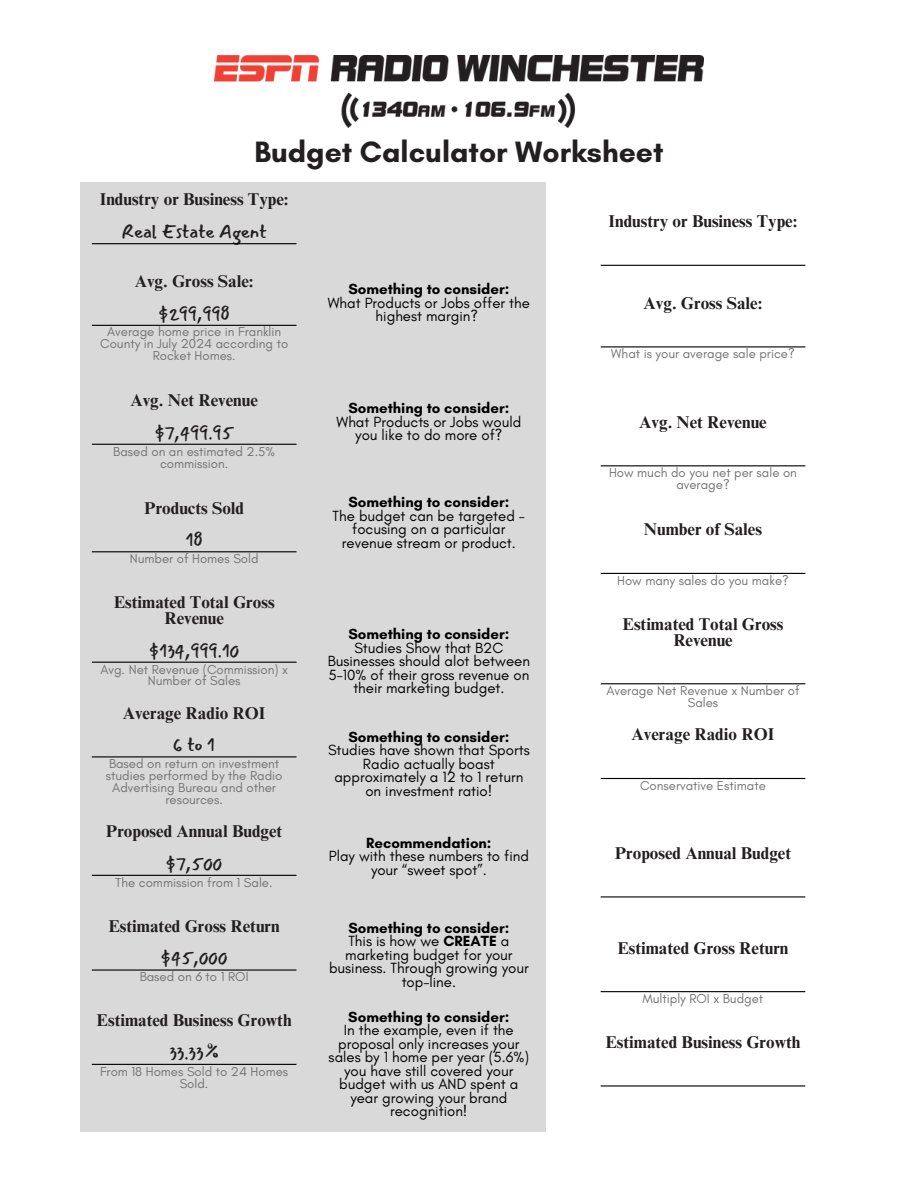
<style>
.page{position:relative;width:918px;height:1188px;background:#fff}
.page>*{position:absolute;margin:0;border:0;box-sizing:border-box;transform-origin:0 0}
.t1{font:700 30px "Glacial Indifference";color:#231f20}
.t2{font:18.45px "Mansalva";color:#231f20}
.t3{font:700 17.1px/15.8px "Times NRMT Pro";color:#231f20;text-align:center}
.t4{font:15px/13.5px "Glacial Indifference";color:#000;text-align:center}
.t5{font:13.2px/11.9px "Glacial Indifference";color:#737373;text-align:center}
.s1{font-weight:700}
</style>
<div class="page">
<img style="left:215px;top:56px;width:488px;height:72px">
<div style="left:80px;top:182px;width:466px;height:950px;background:#d9d9d9"></div>
<hr style="left:92px;top:243px;width:205px;height:1px;background:#000">
<hr style="left:92px;top:325px;width:205px;height:1px;background:#000">
<hr style="left:92px;top:444px;width:205px;height:1px;background:#000">
<hr style="left:92px;top:551px;width:205px;height:1px;background:#000">
<hr style="left:92px;top:662px;width:205px;height:1px;background:#000">
<hr style="left:92px;top:756px;width:205px;height:1px;background:#000">
<hr style="left:92px;top:875px;width:204px;height:1px;background:#000">
<hr style="left:92px;top:969px;width:204px;height:2px;background:#000">
<hr style="left:92px;top:1064px;width:204px;height:1px;background:#000">
<hr style="left:601px;top:265px;width:204px;height:1px;background:#000">
<hr style="left:601px;top:346px;width:204px;height:1px;background:#000">
<hr style="left:601px;top:465px;width:204px;height:1px;background:#000">
<hr style="left:601px;top:573px;width:204px;height:1px;background:#000">
<hr style="left:601px;top:683px;width:204px;height:1px;background:#000">
<hr style="left:601px;top:778px;width:204px;height:1px;background:#000">
<hr style="left:601px;top:896px;width:204px;height:1px;background:#000">
<hr style="left:601px;top:991px;width:204px;height:1px;background:#000">
<hr style="left:601px;top:1085px;width:204px;height:2px;background:#000">
<p class="t1" style="left:255px;top:134px;width:411px">Budget Calculator Worksheet</p>
<h4 class="t3" style="left:100px;top:194px;width:190px">Industry or Business Type:</h4>
<h1 class="t2" style="left:122px;top:222px;width:147px">Real Estate Agent</h1>
<h2 class="t3" style="left:135px;top:275px;width:120px">Avg. Gross Sale:</h2>
<p class="t5" style="left:100px;top:326px;width:190px">Average home price in Franklin<br>County in July 2024 according to<br>Rocket Homes.</p>
<p class="t3" style="left:131px;top:395px;width:129px">Avg. Net Revenue</p>
<h4 class="t5" style="left:113px;top:445px;width:163px">Based on an estimated 2.5% commission.</h4>
<h2 class="t3" style="left:144px;top:502px;width:101px">Products Sold</h2>
<h3 class="t5" style="left:130px;top:553px;width:130px">Number of Homes Sold</h3>
<p class="t3" style="left:114px;top:597px;width:162px">Estimated Total Gross<br>Revenue</p>
<h2 class="t5" style="left:100px;top:663px;width:189px">Avg. Net Revenue (Commission) x<br>Number of Sales</h2>
<h3 class="t3" style="left:123px;top:707px;width:144px">Average Radio ROI</h3>
<p class="t5" style="left:106px;top:758px;width:178px">Based on return on investment studies performed by the Radio<br>Advertising Bureau and other resources.</p>
<h4 class="t3" style="left:106px;top:826px;width:178px">Proposed Annual Budget</h4>
<h4 class="t5" style="left:116px;top:876px;width:158px">The commission from 1 Sale.</h4>
<h2 class="t3" style="left:109px;top:920px;width:173px">Estimated Gross Return</h2>
<h3 class="t5" style="left:140px;top:971px;width:110px">Based on 6 to 1 ROI</h3>
<p class="t3" style="left:97px;top:1015px;width:196px">Estimated Business Growth</p>
<h4 class="t5" style="left:100px;top:1065px;width:190px">From 18 Homes Sold to 24 Homes<br>Sold.</h4>
<h2 class="t2" style="left:159px;top:303px;width:73px">$299,998</h2>
<h3 class="t2" style="left:155px;top:422px;width:80px">$7,499.95</h3>
<h2 class="t2" style="left:186px;top:530px;width:18px">18</h2>
<h3 class="t2" style="left:149px;top:640px;width:92px">$134,999.10</h3>
<p class="t2" style="left:173px;top:735px;width:43px">6to1</p>
<h4 class="t2" style="left:166px;top:853px;width:58px">$7,500</h4>
<h2 class="t2" style="left:161px;top:948px;width:68px">$45,000</h2>
<h3 class="t2" style="left:169px;top:1042px;width:51px">33.33%</h3>
<h2 class="t4" style="left:328px;top:282px;width:204px"><span class="s1">Something to consider:<br></span>What Products or Jobs offer the highest margin?</h2>
<p class="t4" style="left:337px;top:401px;width:186px"><span class="s1">Something to consider:<br></span>What Products or Jobs would you like to do more of?</p>
<h2 class="t4" style="left:333px;top:495px;width:194px"><span class="s1">Something to consider:<br></span>The budget can be targeted - focusing on a particular revenue stream or product.</h2>
<p class="t4" style="left:328px;top:627px;width:204px"><span class="s1">Something to consider:<br></span>Studies Show that B2C<br>Businesses should alot between<br>5-10% of their gross revenue on their marketing budget.</p>
<h2 class="t4" style="left:328px;top:730px;width:203px"><span class="s1">Something to consider:<br></span>Studies have shown that Sports<br>Radio actually boast approximately a 12 to 1 return on investment ratio!</h2>
<h2 class="t4" style="left:329px;top:836px;width:202px"><span class="s1">Recommendation:<br></span>Play with these numbers to find your “sweet spot”.</h2>
<p class="t4" style="left:329px;top:921px;width:201px"><span class="s1">Something to consider:<br></span>This is how we <span class="s1">CREATE</span> a marketing budget for your business. Through growing your top-line.</p>
<h2 class="t4" style="left:329px;top:1010px;width:202px"><span class="s1">Something to consider:<br></span>In the example, even if the proposal only increases your sales by 1 home per year (5.6%) you have still covered your budget with us AND spent a year growing your brand recognition!</h2>
<h2 class="t3" style="left:609px;top:215px;width:190px">Industry or Business Type:</h2>
<h3 class="t3" style="left:644px;top:297px;width:120px">Avg. Gross Sale:</h3>
<p class="t5" style="left:611px;top:347px;width:185px">What is your average sale price?</p>
<h4 class="t3" style="left:639px;top:416px;width:129px">Avg. Net Revenue</h4>
<h2 class="t5" style="left:609px;top:467px;width:190px">How much do you net per sale on average?</h2>
<h3 class="t3" style="left:644px;top:524px;width:120px">Number of Sales</h3>
<p class="t5" style="left:617px;top:574px;width:173px">How many sales do you make?</p>
<h4 class="t3" style="left:623px;top:618px;width:162px">Estimated Total Gross<br>Revenue</h4>
<h2 class="t5" style="left:606px;top:685px;width:195px">Average Net Revenue x Number of<br>Sales</h2>
<h2 class="t3" style="left:632px;top:729px;width:144px">Average Radio ROI</h2>
<p class="t5" style="left:640px;top:779px;width:127px">Conservative Estimate</p>
<h2 class="t3" style="left:615px;top:847px;width:178px">Proposed Annual Budget</h2>
<p class="t3" style="left:617px;top:942px;width:173px">Estimated Gross Return</p>
<h2 class="t5" style="left:643px;top:993px;width:122px">Multiply ROI x Budget</h2>
<p class="t3" style="left:605px;top:1036px;width:196px">Estimated Business Growth</p>
</div>
